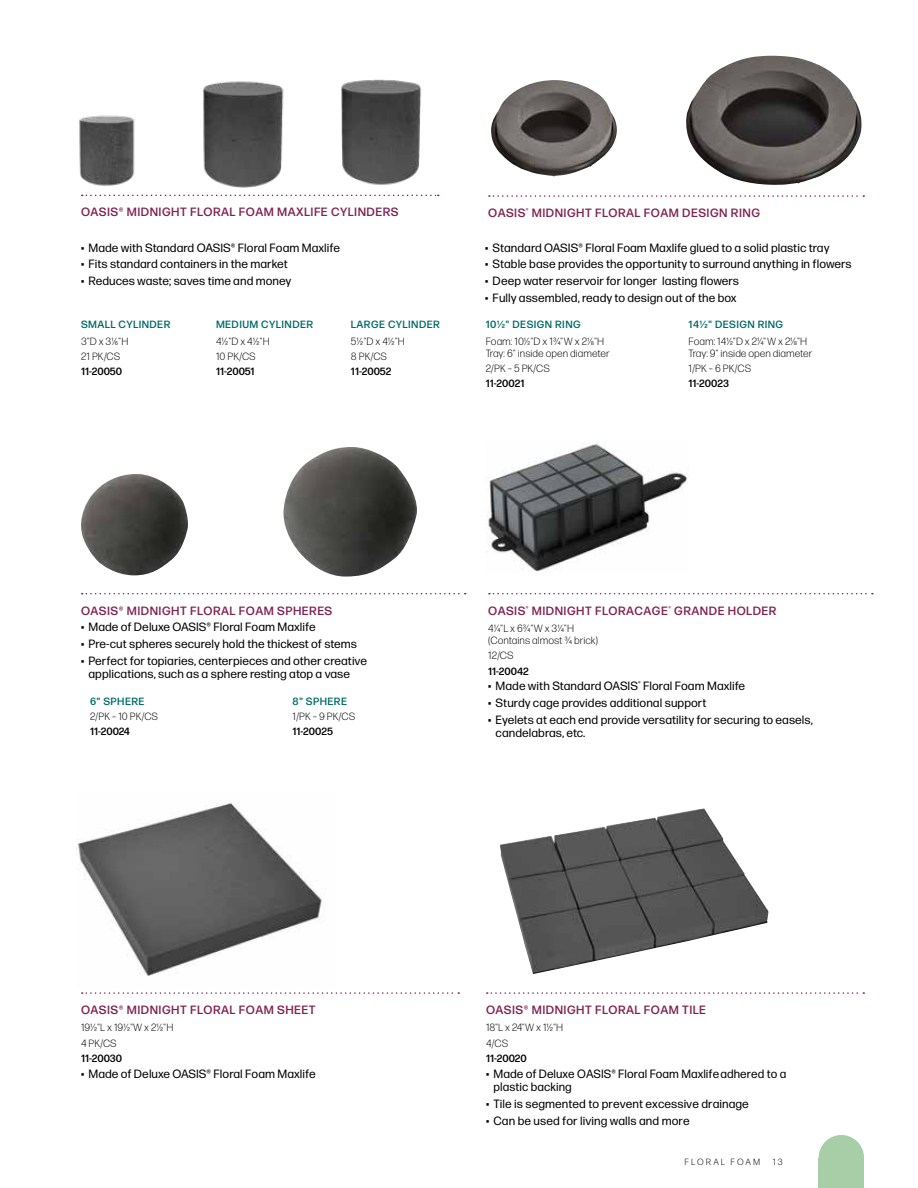
<style>
.page{position:relative;width:918px;height:1188px;background:#fff}
.page>*{position:absolute;margin:0;border:0;box-sizing:border-box;transform-origin:0 0}
.t1{font:12px/13.5px "Forma DJR Micro";letter-spacing:.005em;color:#000}
.t2{font:500 12px "Forma DJR Micro";letter-spacing:.04em;color:#7f2353}
.t3{font:300 10.5px/15.3px "Forma DJR Micro";color:#000}
.t4{font:500 10.5px "Forma DJR Micro";letter-spacing:.04em;color:#006b6a}
.t5{font:500 10.5px "Forma DJR Micro";color:#000}
.t6{font:300 9px "Forma DJR Micro";letter-spacing:.225em;color:#000}
</style>
<div class="page">
<img style="left:77px;top:803px;width:249px;height:173px">
<img style="left:500px;top:808px;width:268px;height:166px">
<svg style="left:487px;top:992px;width:377px;height:2px"></svg>
<svg style="left:82px;top:992px;width:377px;height:2px"></svg>
<img style="left:491px;top:80px;width:126px;height:96px">
<img style="left:686px;top:56px;width:176px;height:129px">
<svg style="left:82px;top:593px;width:384px;height:1px"></svg>
<svg style="left:489px;top:593px;width:384px;height:1px"></svg>
<img style="left:284px;top:447px;width:133px;height:130px">
<img style="left:81px;top:474px;width:107px;height:102px">
<svg style="left:489px;top:195px;width:375px;height:2px"></svg>
<svg style="left:82px;top:195px;width:357px;height:1px"></svg>
<img style="left:485px;top:442px;width:202px;height:130px">
<img style="left:79px;top:115px;width:56px;height:71px">
<img style="left:203px;top:81px;width:81px;height:107px">
<img style="left:341px;top:79px;width:80px;height:106px">
<div style="left:819px;top:1135px;width:45px;height:45px;background:#a8cea8;border-radius:50%"></div>
<div style="left:819px;top:1158px;width:45px;height:30px;background:#a8cea8"></div>
<p class="t2" style="left:81px;top:205px;width:319px">OASIS® MIDNIGHT FLORAL FOAM MAXLIFE CYLINDERS</p>
<p class="t1" style="left:81px;top:240px;width:261px">• Made with Standard OASIS® Floral Foam Maxlife</p>
<p class="t1" style="left:81px;top:257px;width:208px">• Fits standard containers in the market</p>
<p class="t1" style="left:81px;top:274px;width:212px">• Reduces waste; saves time and money</p>
<p class="t4" style="left:81px;top:318px;width:91px">SMALL CYLINDER</p>
<p class="t3" style="left:81px;top:333px;width:49px">3"D x 31/6"H<br>21 PK/CS</p>
<p class="t5" style="left:81px;top:365px;width:43px">11-20050</p>
<p class="t4" style="left:216px;top:318px;width:99px">MEDIUM CYLINDER</p>
<p class="t3" style="left:216px;top:333px;width:55px">41/2"D x 41/2"H<br>10 PK/CS</p>
<p class="t5" style="left:216px;top:365px;width:40px">11-20051</p>
<p class="t4" style="left:351px;top:318px;width:90px">LARGE CYLINDER</p>
<p class="t3" style="left:351px;top:333px;width:55px">51/2"D x 41/2"H<br>8 PK/CS</p>
<p class="t5" style="left:351px;top:365px;width:42px">11-20052</p>
<p class="t2" style="left:488px;top:205px;width:273px">OASIS<sup>®</sup> MIDNIGHT FLORAL FOAM DESIGN RING</p>
<p class="t1" style="left:485px;top:240px;width:346px">• Standard OASIS® Floral Foam Maxlife glued to a solid plastic tray</p>
<p class="t1" style="left:485px;top:257px;width:368px">• Stable base provides the opportunity to surround anything in flowers</p>
<p class="t1" style="left:485px;top:274px;width:255px">• Deep water reservoir for longer lasting flowers</p>
<p class="t1" style="left:485px;top:291px;width:253px">• Fully assembled, ready to design out of the box</p>
<p class="t4" style="left:486px;top:318px;width:97px">10½" DESIGN RING</p>
<p class="t3" style="left:486px;top:335px;width:126px;line-height:12px">Foam: 10½"D x 1¾"W x 21/8"H<br>Tray: 6" inside open diameter</p>
<p class="t3" style="left:486px;top:360px;width:66px">2/PK – 5 PK/CS</p>
<p class="t5" style="left:486px;top:377px;width:40px">11-20021</p>
<p class="t4" style="left:688px;top:318px;width:96px">14½" DESIGN RING</p>
<p class="t3" style="left:688px;top:335px;width:126px;line-height:12px">Foam: 14½"D x 2¼"W x 21/8"H<br>Tray: 9" inside open diameter</p>
<p class="t3" style="left:688px;top:360px;width:64px">1/PK – 6 PK/CS</p>
<p class="t5" style="left:688px;top:377px;width:42px">11-20023</p>
<p class="t2" style="left:81px;top:603px;width:253px">OASIS® MIDNIGHT FLORAL FOAM SPHERES</p>
<p class="t1" style="left:81px;top:620px;width:236px">• Made of Deluxe OASIS® Floral Foam Maxlife</p>
<p class="t1" style="left:81px;top:637px;width:278px">• Pre-cut spheres securely hold the thickest of stems</p>
<p class="t1" style="left:88px;top:654px;width:280px;text-indent:-8px">• Perfect for topiaries, centerpieces and other creative applications, such as a sphere resting atop a vase</p>
<p class="t4" style="left:90px;top:695px;width:56px">6" SPHERE</p>
<p class="t3" style="left:90px;top:708px;width:70px">2/PK – 10 PK/CS</p>
<p class="t5" style="left:90px;top:724px;width:41px">11-20024</p>
<p class="t4" style="left:293px;top:695px;width:56px">8" SPHERE</p>
<p class="t3" style="left:293px;top:708px;width:64px">1/PK – 9 PK/CS</p>
<p class="t5" style="left:293px;top:724px;width:42px">11-20025</p>
<p class="t2" style="left:488px;top:603px;width:290px">OASIS<sup>®</sup> MIDNIGHT FLORACAGE<sup>®</sup> GRANDE HOLDER</p>
<p class="t3" style="left:488px;top:622px;width:111px;line-height:12px">4¼"L x 6¾"W x 3¼"H (Contains almost ¾ brick)</p>
<p class="t3" style="left:488px;top:648px;width:27px">12/CS</p>
<p class="t5" style="left:488px;top:664px;width:42px">11-20042</p>
<p class="t1" style="left:488px;top:679px;width:259px">• Made with Standard OASIS<sup>®</sup> Floral Foam Maxlife</p>
<p class="t1" style="left:488px;top:696px;width:220px">• Sturdy cage provides additional support</p>
<p class="t1" style="left:496px;top:712px;width:319px;text-indent:-8px">• Eyelets at each end provide versatility for securing to easels, candelabras, etc.</p>
<p class="t2" style="left:81px;top:1002px;width:236px">OASIS® MIDNIGHT FLORAL FOAM SHEET</p>
<p class="t3" style="left:81px;top:1020px;width:94px">191/2"L x 191/2"W x 21/2"H<br>4 PK/CS</p>
<p class="t5" style="left:81px;top:1052px;width:43px">11-20030</p>
<p class="t1" style="left:81px;top:1066px;width:236px">• Made of Deluxe OASIS® Floral Foam Maxlife</p>
<p class="t2" style="left:486px;top:1002px;width:222px">OASIS® MIDNIGHT FLORAL FOAM TILE</p>
<p class="t3" style="left:486px;top:1020px;width:79px">18"L x 24"W x 1½"H<br>4/CS</p>
<p class="t5" style="left:486px;top:1052px;width:42px">11-20020</p>
<p class="t1" style="left:494px;top:1066px;width:295px;text-indent:-8px">• Made of Deluxe OASIS® Floral Foam Maxlife adhered to a plastic backing</p>
<p class="t1" style="left:486px;top:1097px;width:264px">• Tile is segmented to prevent excessive drainage</p>
<p class="t1" style="left:486px;top:1113px;width:205px">• Can be used for living walls and more</p>
<p class="t6" style="left:685px;top:1156px;width:77px">FLORAL FOAM</p>
<p class="t6" style="left:773px;top:1156px;width:11px">13</p>
</div>
